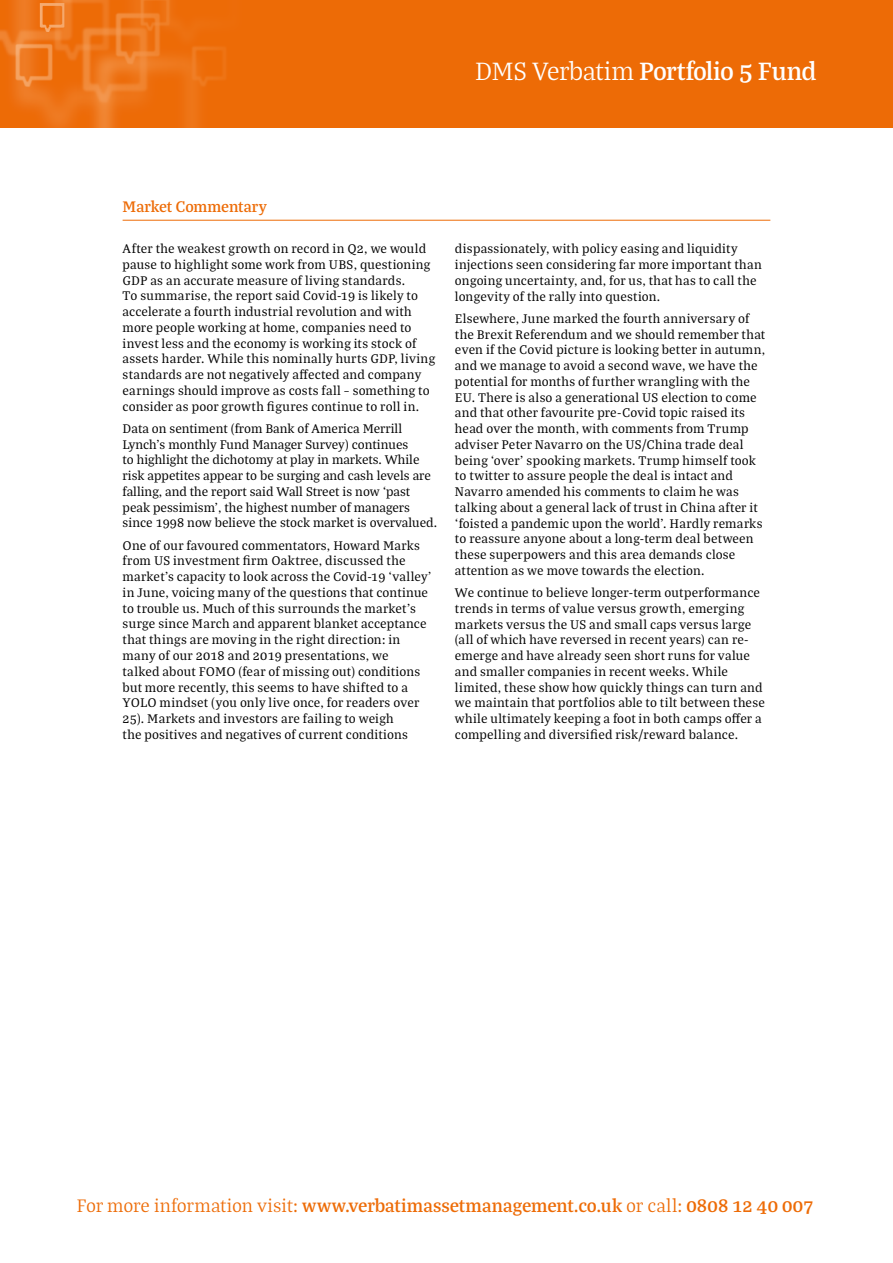
<style>
.page{position:relative;width:893px;height:1263px;background:#fff}
.page>*{position:absolute;margin:0;border:0;box-sizing:border-box;transform-origin:0 0}
.t1{font:600 27px "Bagatela";letter-spacing:-.02em;color:#fff}
.t2{font:600 19.5px "Bagatela";letter-spacing:.005em;color:#ed6b06}
.t3{font:600 16.5px "Bagatela";letter-spacing:-.005em;color:#ed6b06}
.t4{font:13.5px/15.8px "Bagatela";letter-spacing:.01em;color:#000}
.s1{font-weight:300}
</style>
<div class="page">
<div style="left:0;top:0;width:893px;height:128px;background:#ed6b06"></div>
<img style="left:0;top:0;width:226px;height:128px">
<hr style="left:123px;top:220px;width:647px;height:1px;background:#ed6b06">
<h1 class="t1" style="left:475px;top:53px;width:343px"><span class="s1">DMS Verbatim</span> Portfolio 5 Fund</h1>
<p class="t3" style="left:123px;top:196px;width:146px">Market Commentary</p>
<p class="t4" style="left:123px;top:240px;width:314px">After the weakest growth on record in Q2, we would pause to highlight some work from UBS, questioning GDP as an accurate measure of living standards.<br>To summarise, the report said Covid-19 is likely to accelerate a fourth industrial revolution and with more people working at home, companies need to invest less and the economy is working its stock of assets harder. While this nominally hurts GDP, living standards are not negatively affected and company earnings should improve as costs fall – something to consider as poor growth figures continue to roll in.</p>
<p class="t4" style="left:123px;top:420px;width:316px">Data on sentiment (from Bank of America Merrill Lynch’s monthly Fund Manager Survey) continues<br>to highlight the dichotomy at play in markets. While risk appetites appear to be surging and cash levels are falling, and the report said Wall Street is now ‘past peak pessimism’, the highest number of managers since 1998 now believe the stock market is overvalued.</p>
<p class="t4" style="left:123px;top:537px;width:311px">One of our favoured commentators, Howard Marks from US investment firm Oaktree, discussed the market’s capacity to look across the Covid-19 ‘valley’ in June, voicing many of the questions that continue to trouble us. Much of this surrounds the market’s surge since March and apparent blanket acceptance that things are moving in the right direction: in many of our 2018 and 2019 presentations, we<br>talked about FOMO (fear of missing out) conditions but more recently, this seems to have shifted to a YOLO mindset (you only live once, for readers over 25). Markets and investors are failing to weigh<br>the positives and negatives of current conditions</p>
<p class="t4" style="left:455px;top:240px;width:308px">dispassionately, with policy easing and liquidity injections seen considering far more important than ongoing uncertainty, and, for us, that has to call the longevity of the rally into question.</p>
<p class="t4" style="left:455px;top:310px;width:312px">Elsewhere, June marked the fourth anniversary of the Brexit Referendum and we should remember that even if the Covid picture is looking better in autumn, and we manage to avoid a second wave, we have the potential for months of further wrangling with the EU. There is also a generational US election to come and that other favourite pre-Covid topic raised its head over the month, with comments from Trump adviser Peter Navarro on the US/China trade deal being ‘over’ spooking markets. Trump himself took to twitter to assure people the deal is intact and Navarro amended his comments to claim he was talking about a general lack of trust in China after it ‘foisted a pandemic upon the world’. Hardly remarks to reassure anyone about a long-term deal between these superpowers and this area demands close attention as we move towards the election.</p>
<p class="t4" style="left:455px;top:584px;width:311px">We continue to believe longer-term outperformance trends in terms of value versus growth, emerging markets versus the US and small caps versus large (all of which have reversed in recent years) can re&shy;emerge and have already seen short runs for value and smaller companies in recent weeks. While limited, these show how quickly things can turn and we maintain that portfolios able to tilt between these while ultimately keeping a foot in both camps offer a compelling and diversified risk/reward balance.</p>
<h2 class="t2" style="left:77px;top:1192px;width:738px"><span class="s1">For more information visit:</span> www.verbatimassetmanagement.co.uk <span class="s1">or call:</span> 0808 12 40 007</h2>
</div>
